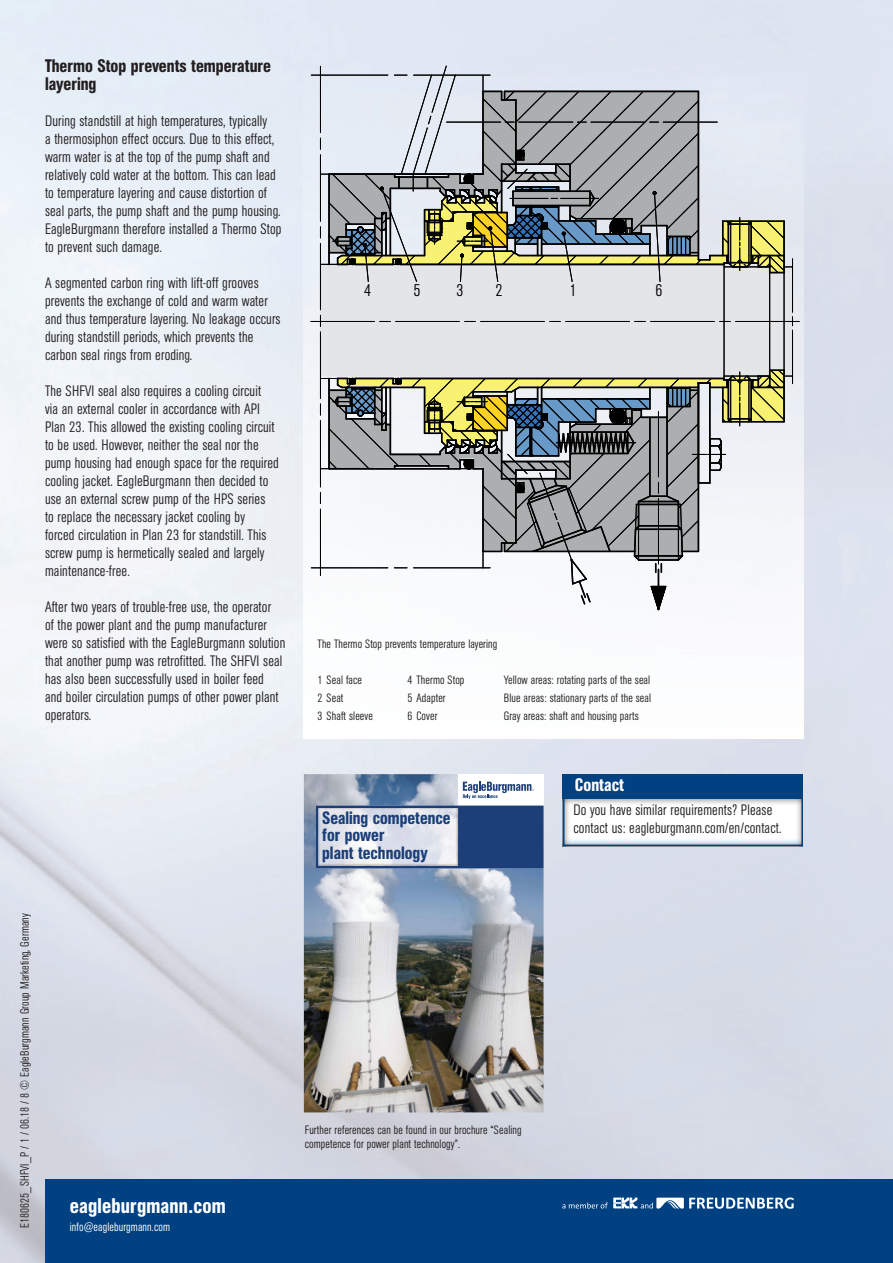
<style>
.page{position:relative;width:893px;height:1263px;background:#fff}
.page>*{position:absolute;margin:0;border:0;box-sizing:border-box;transform-origin:0 0}
.t1{font:500 condensed 21px "AG Book Pro";letter-spacing:.01em;color:#fff}
.t2{font:500 condensed 18px/18px "AG Book Pro";color:#231f20}
.t3{font:500 condensed 18px "AG Book Pro";color:#fff}
.t4{font:500 condensed 17.7px/17.7px "AG Book Pro";color:#1c3f79}
.t5{font:300 condensed 17.1px "AG Book Pro";color:#000001}
.t6{font:300 condensed 15px/18px "AG Book Pro";letter-spacing:.01em;color:#231f20}
.t7{font:300 condensed 12px/18px "AG Book Pro";letter-spacing:.01em;color:#231f20}
.t8{font:300 condensed 12px "AG Book Pro";letter-spacing:.01em;color:#fff}
</style>
<div class="page">
<img style="left:0;top:0;width:893px;height:1263px">
<div style="left:45px;top:1180px;width:848px;height:83px;background:#014081"></div>
<svg style="left:562px;top:1197px;width:232px;height:12px"></svg>
<img style="left:566px;top:798px;width:234px;height:45px">
<div style="left:563px;top:790px;width:240px;height:56px;border:2px solid #014081"></div>
<div style="left:563px;top:774px;width:240px;height:24px;background:#014081"></div>
<img style="left:304px;top:774px;width:240px;height:338px">
<div style="left:458px;top:774px;width:86px;height:31px;background:#fff"></div>
<div style="left:316px;top:805px;width:228px;height:63px;background:#1c3f79"></div>
<img style="left:318px;top:808px;width:140px;height:58px">
<svg style="left:463px;top:782px;width:71px;height:17px"></svg>
<img style="left:304px;top:54px;width:499px;height:684px">
<svg style="left:311px;top:66px;width:482px;height:544px"></svg>
<svg style="left:311px;top:74px;width:415px;height:536px"></svg>
<svg style="left:328px;top:90px;width:457px;height:472px"></svg>
<svg style="left:340px;top:90px;width:360px;height:82px;background:#b1b6ba"></svg>
<svg style="left:336px;top:172px;width:449px;height:260px;background:#c1c1a6"></svg>
<svg style="left:328px;top:173px;width:420px;height:438px"></svg>
<p class="t2" style="left:45px;top:57px;width:228px">Thermo Stop prevents temperature layering</p>
<p class="t6" style="left:45px;top:112px;width:238px">During standstill at high temperatures, typically<br>a thermosiphon effect occurs. Due to this effect, warm water is at the top of the pump shaft and relatively cold water at the bottom. This can lead to temperature layering and cause distortion of seal parts, the pump shaft and the pump housing.<br>EagleBurgmann therefore installed a Thermo Stop to prevent such damage.</p>
<p class="t6" style="left:45px;top:274px;width:237px">A segmented carbon ring with lift-off grooves prevents the exchange of cold and warm water and thus temperature layering. No leakage occurs during standstill periods, which prevents the carbon seal rings from eroding.</p>
<p class="t6" style="left:45px;top:382px;width:235px">The SHFVI seal also requires a cooling circuit<br>via an external cooler in accordance with API Plan 23. This allowed the existing cooling circuit to be used. However, neither the seal nor the pump housing had enough space for the required cooling jacket. EagleBurgmann then decided to use an external screw pump of the HPS series<br>to replace the necessary jacket cooling by<br>forced circulation in Plan 23 for standstill. This screw pump is hermetically sealed and largely maintenance-free.</p>
<p class="t6" style="left:45px;top:598px;width:242px">After two years of trouble-free use, the operator<br>of the power plant and the pump manufacturer were so satisfied with the EagleBurgmann solution that another pump was retrofitted. The SHFVI seal has also been successfully used in boiler feed<br>and boiler circulation pumps of other power plant operators.</p>
<p class="t5" style="left:364px;top:279px;width:9px">4</p>
<p class="t5" style="left:413px;top:279px;width:9px">5</p>
<p class="t5" style="left:456px;top:279px;width:9px">3</p>
<p class="t5" style="left:495px;top:279px;width:9px">2</p>
<p class="t5" style="left:570px;top:279px;width:9px">1</p>
<p class="t5" style="left:655px;top:279px;width:9px">6</p>
<p class="t7" style="left:318px;top:635px;width:181px">The Thermo Stop prevents temperature layering</p>
<p class="t7" style="left:318px;top:671px;width:57px">1 Seal face<br>2 Seat<br>3 Shaft sleeve</p>
<p class="t7" style="left:407px;top:671px;width:58px">4 Thermo Stop<br>5 Adapter<br>6 Cover</p>
<p class="t7" style="left:504px;top:671px;width:149px;text-align:justify">Yellow areas: rotating parts of the seal Blue areas: stationary parts of the seal Gray areas: shaft and housing parts</p>
<p class="t5" style="left:455px;top:675px;width:146px">SHFVI2 © EagleBurgmann</p>
<p class="t7" style="left:15px;top:1228px;width:316px;rotate:-90deg">E180625_SHFVI_P / 1 / 06.18 / 8 © EagleBurgmann Group Marketing, Germany</p>
<h1 class="t1" style="left:70px;top:1192px;width:157px">eagleburgmann.com</h1>
<p class="t8" style="left:70px;top:1219px;width:102px">info@eagleburgmann.com</p>
<p class="t4" style="left:322px;top:808px;width:130px">Sealing competence for power<br>plant technology</p>
<p class="t3" style="left:575px;top:773px;width:51px">Contact</p>
<p class="t6" style="left:573px;top:801px;width:210px">Do you have similar requirements? Please contact us: eagleburgmann.com/en/contact.</p>
<p class="t7" style="left:305px;top:1123px;width:218px;line-height:13.5px">Further references can be found in our brochure “Sealing competence for power plant technology”.</p>
</div>
